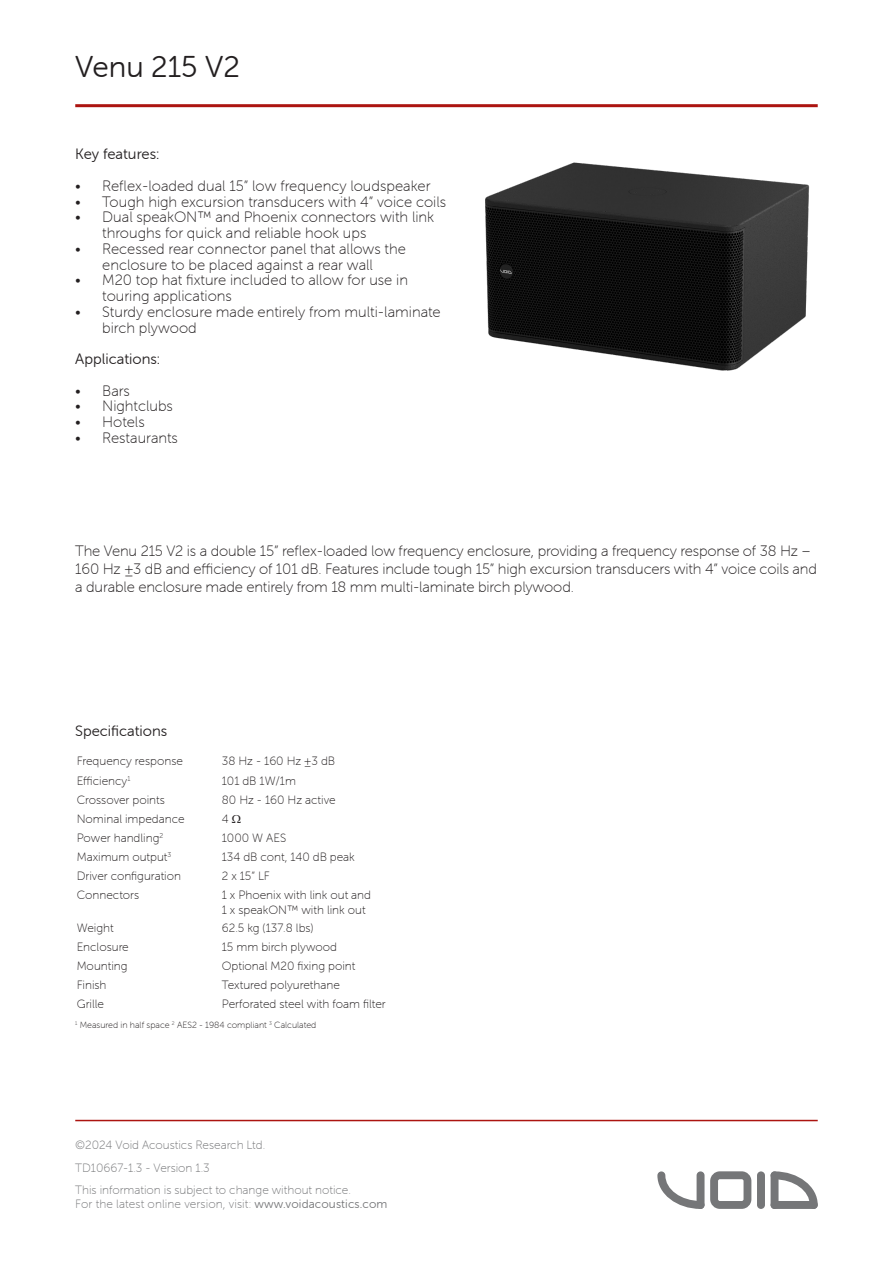
<style>
.page{position:relative;width:893px;height:1263px;background:#fff}
.page>*{position:absolute;margin:0;border:0;box-sizing:border-box;transform-origin:0 0}
.t1{font:30px "Museo Sans Rounded 300";color:#231f20}
.t2{font:15px/15.8px "Museo Sans Rounded 100";letter-spacing:-.005em;color:#231f20}
.t3{font:15px "Museo Sans Rounded 300";color:#231f20}
.t4{font:12px "Museo Sans Rounded 100";color:#231f20}
.t5{font:12px/22.5px "Museo Sans Rounded 100";color:#757678}
.t6{font:9px "Museo Sans Rounded 100";color:#231f20}
.s1{font-family:"Museo Sans 100"}
.s2{font-family:"Museo Sans Rounded 300"}
</style>
<div class="page">
<hr style="left:75px;top:104px;width:743px;height:3px;background:#ac1410">
<svg style="left:657px;top:1171px;width:47px;height:38px"></svg>
<svg style="left:771px;top:1171px;width:47px;height:38px"></svg>
<div style="left:771px;top:1201px;width:47px;height:8px;background:#757678;border-radius:4px"></div>
<div style="left:771px;top:1171px;width:7px;height:38px;background:#757678;border-radius:4px"></div>
<div style="left:757px;top:1171px;width:8px;height:38px;background:#757678;border-radius:4px"></div>
<div style="left:697px;top:1171px;width:7px;height:38px;background:#757678;border-radius:4px"></div>
<svg style="left:710px;top:1171px;width:41px;height:38px"></svg>
<hr style="left:75px;top:1120px;width:743px;height:1px;background:#ac1410">
<img style="left:485px;top:162px;width:325px;height:209px">
<h1 class="t1" style="left:75px;top:50px;width:166px">Venu 215 V2</h1>
<p class="t3" style="left:75px;top:146px;width:86px">Key features:</p>
<p class="t2" style="left:75px;top:178px;width:357px">• Reflex-loaded dual 15” low frequency loudspeaker</p>
<p class="t2" style="left:75px;top:194px;width:372px">• Tough high excursion transducers with 4” voice coils</p>
<p class="t2" style="left:102px;top:210px;width:333px;text-indent:-27px">• Dual speakON™ and Phoenix connectors with link throughs for quick and reliable hook ups</p>
<p class="t2" style="left:75px;top:241px;width:332px;text-align:center">• Recessed rear connector panel that allows the enclosure to be placed against a rear wall</p>
<p class="t2" style="left:102px;top:273px;width:307px;text-indent:-27px">• M20 top hat fixture included to allow for use in touring applications</p>
<p class="t2" style="left:102px;top:304px;width:340px;text-indent:-27px">• Sturdy enclosure made entirely from multi-laminate birch plywood</p>
<p class="t3" style="left:75px;top:351px;width:86px">Applications:</p>
<p class="t2" style="left:75px;top:383px;width:56px">• Bars</p>
<p class="t2" style="left:75px;top:399px;width:99px">• Nightclubs</p>
<p class="t2" style="left:75px;top:414px;width:71px">• Hotels</p>
<p class="t2" style="left:75px;top:430px;width:104px">• Restaurants</p>
<p class="t2" style="left:75px;top:542px;width:743px;line-height:18px">The Venu 215 V2 is a double 15” reflex-loaded low frequency enclosure, providing a frequency response of 38 Hz –<br>160 Hz ±3 dB and efficiency of 101 dB. Features include tough 15” high excursion transducers with 4” voice coils and a durable enclosure made entirely from 18 mm multi-laminate birch plywood.</p>
<p class="t3" style="left:75px;top:723px;width:94px">Specifications</p>
<p class="t4" style="left:77px;top:755px;width:108px">Frequency response</p>
<p class="t4" style="left:222px;top:755px;width:115px">38 Hz - 160 Hz ±3 dB</p>
<p class="t4" style="left:77px;top:774px;width:55px">Efficiency<sup>1</sup></p>
<p class="t4" style="left:222px;top:774px;width:76px">101 dB 1W/1m</p>
<p class="t4" style="left:77px;top:793px;width:90px">Crossover points</p>
<p class="t4" style="left:222px;top:793px;width:115px">80 Hz - 160 Hz active</p>
<p class="t4" style="left:77px;top:812px;width:109px">Nominal impedance</p>
<p class="t4" style="left:222px;top:812px;width:8px">4</p>
<p class="t4" style="left:77px;top:831px;width:88px">Power handling<sup>2</sup></p>
<p class="t4" style="left:222px;top:831px;width:66px">1000 W AES</p>
<p class="t4" style="left:77px;top:851px;width:96px">Maximum output<sup>3</sup></p>
<p class="t4" style="left:222px;top:851px;width:135px">134 dB cont, 140 dB peak</p>
<p class="t4" style="left:77px;top:870px;width:106px">Driver configuration</p>
<p class="t4" style="left:222px;top:870px;width:49px">2 x 15” LF</p>
<p class="t4" style="left:77px;top:889px;width:64px">Connectors</p>
<p class="t4" style="left:222px;top:889px;width:151px">1 x Phoenix with link out and</p>
<p class="t4" style="left:222px;top:904px;width:145px">1 x speakON™ with link out</p>
<p class="t4" style="left:77px;top:921px;width:38px">Weight</p>
<p class="t4" style="left:222px;top:921px;width:93px">62.5 kg (137.8 lbs)</p>
<p class="t4" style="left:77px;top:940px;width:54px">Enclosure</p>
<p class="t4" style="left:222px;top:940px;width:117px">15 mm birch plywood</p>
<p class="t4" style="left:77px;top:960px;width:52px">Mounting</p>
<p class="t4" style="left:222px;top:960px;width:135px">Optional M20 fixing point</p>
<p class="t4" style="left:77px;top:979px;width:31px">Finish</p>
<p class="t4" style="left:222px;top:979px;width:120px">Textured polyurethane</p>
<p class="t4" style="left:77px;top:998px;width:29px">Grille</p>
<p class="t4" style="left:222px;top:998px;width:165px">Perforated steel with foam filter</p>
<p class="t6" style="left:75px;top:1020px;width:243px"><sup>1</sup> Measured in half space <sup>2</sup> AES2 - 1984 compliant <sup>3</sup> Calculated</p>
<p class="t5" style="left:75px;top:1134px;width:277px"><span class="s1">©</span>2024 Void Acoustics Research Ltd.<br>TD10667-1.3 - Version 1.3<br>This information is subject to change without notice.</p>
<p class="t5" style="left:75px;top:1192px;width:314px">For the latest online version, visit: <span class="s2">www.voidacoustics.com</span></p>
</div>
